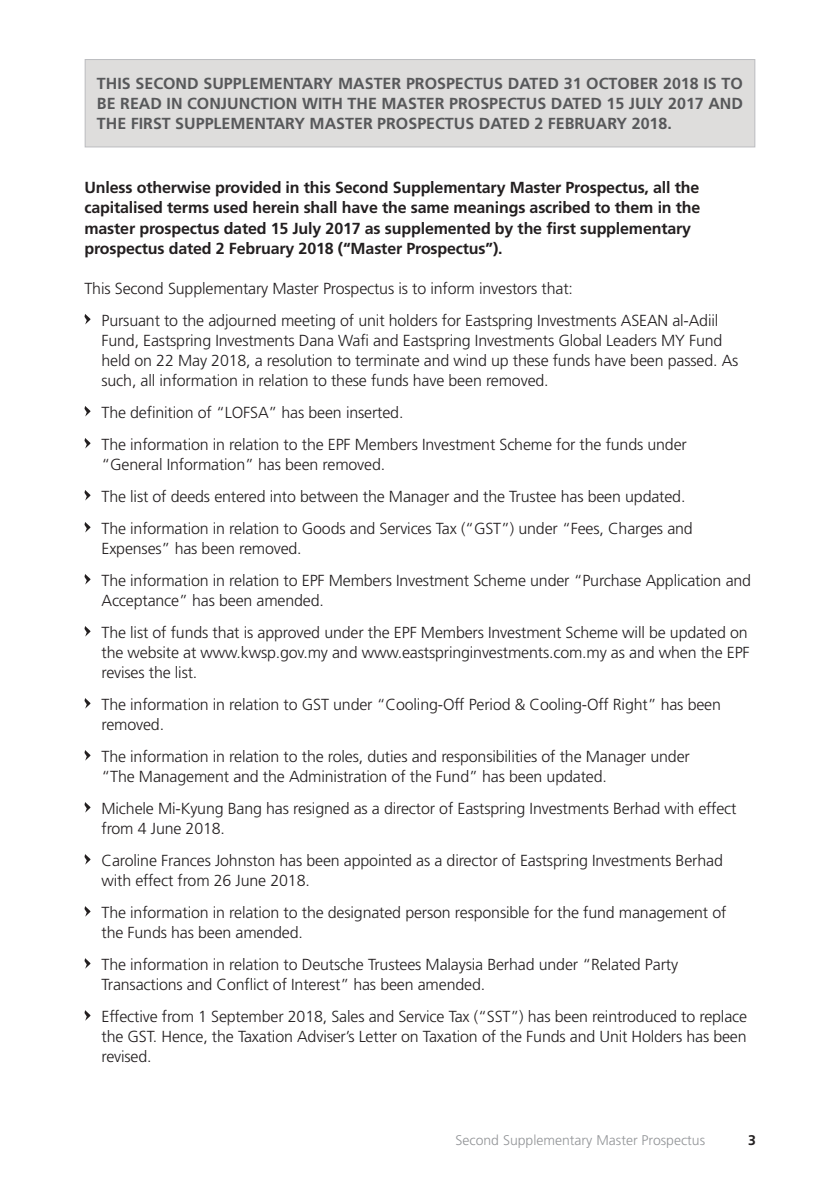
<style>
.page{position:relative;width:840px;height:1191px;background:#fff}
.page>*{position:absolute;margin:0;border:0;box-sizing:border-box;transform-origin:0 0}
.t1{font:300 16px/20px "Frutiger";letter-spacing:-.01em;color:#231f20}
.t2{font:700 16px/20px "Frutiger";letter-spacing:-.01em;color:#231f20}
.t3{font:700 16px/20px "Frutiger";color:#57585a;text-align:justify}
.t4{font:300 14px "Frutiger";color:#939598}
.t5{font:700 14px "Frutiger";color:#231f20}
</style>
<div class="page">
<div style="left:85px;top:60px;width:669px;height:87px;background:#dedddc"></div>
<div style="left:85px;top:59px;width:670px;height:88px;border:1px solid #bcbdc0"></div>
<svg style="left:84px;top:314px;width:6px;height:10px"></svg>
<svg style="left:84px;top:406px;width:6px;height:10px"></svg>
<svg style="left:84px;top:438px;width:6px;height:10px"></svg>
<svg style="left:84px;top:490px;width:6px;height:10px"></svg>
<svg style="left:84px;top:522px;width:6px;height:10px"></svg>
<svg style="left:84px;top:574px;width:6px;height:10px"></svg>
<svg style="left:84px;top:626px;width:6px;height:10px"></svg>
<svg style="left:84px;top:698px;width:6px;height:10px"></svg>
<svg style="left:84px;top:750px;width:6px;height:10px"></svg>
<svg style="left:84px;top:802px;width:6px;height:10px"></svg>
<svg style="left:84px;top:854px;width:6px;height:10px"></svg>
<svg style="left:84px;top:906px;width:6px;height:10px"></svg>
<svg style="left:84px;top:958px;width:6px;height:10px"></svg>
<svg style="left:84px;top:1010px;width:6px;height:10px"></svg>
<p class="t3" style="left:97px;top:74px;width:647px">THIS SECOND SUPPLEMENTARY MASTER PROSPECTUS DATED 31 OCTOBER 2018 IS TO BE READ IN CONJUNCTION WITH THE MASTER PROSPECTUS DATED 15 JULY 2017 AND THE FIRST SUPPLEMENTARY MASTER PROSPECTUS DATED 2 FEBRUARY 2018.</p>
<p class="t2" style="left:84px;top:178px;width:617px">Unless otherwise provided in this Second Supplementary Master Prospectus, all the capitalised terms used herein shall have the same meanings ascribed to them in the master prospectus dated 15 July 2017 as supplemented by the first supplementary prospectus dated 2 February 2018 (“Master Prospectus”).</p>
<p class="t1" style="left:101px;top:272px;width:618px;line-height:32px;text-indent:-17px">This Second Supplementary Master Prospectus is to inform investors that:<br>Pursuant to the adjourned meeting of unit holders for Eastspring Investments ASEAN al-Adiil</p>
<p class="t1" style="left:101px;top:330px;width:638px">Fund, Eastspring Investments Dana Wafi and Eastspring Investments Global Leaders MY Fund held on 22 May 2018, a resolution to terminate and wind up these funds have been passed. As such, all information in relation to these funds have been removed.</p>
<p class="t1" style="left:101px;top:396px;width:586px;line-height:32px">The definition of “LOFSA” has been inserted.<br>The information in relation to the EPF Members Investment Scheme for the funds under</p>
<p class="t1" style="left:101px;top:448px;width:592px;line-height:32px">“General Information” has been removed.<br>The list of deeds entered into between the Manager and the Trustee has been updated.<br>The information in relation to Goods and Services Tax (“GST”) under “Fees, Charges and</p>
<p class="t1" style="left:101px;top:532px;width:650px;line-height:32px">Expenses” has been removed.<br>The information in relation to EPF Members Investment Scheme under “Purchase Application and</p>
<p class="t1" style="left:101px;top:584px;width:647px;line-height:32px">Acceptance” has been amended.<br>The list of funds that is approved under the EPF Members Investment Scheme will be updated on</p>
<p class="t1" style="left:101px;top:642px;width:649px">the website at www.kwsp.gov.my and www.eastspringinvestments.com.my as and when the EPF revises the list.</p>
<p class="t1" style="left:101px;top:694px;width:620px">The information in relation to GST under “Cooling-Off Period &amp; Cooling-Off Right” has been removed.</p>
<p class="t1" style="left:101px;top:746px;width:589px">The information in relation to the roles, duties and responsibilities of the Manager under “The Management and the Administration of the Fund” has been updated.</p>
<p class="t1" style="left:101px;top:798px;width:636px">Michele Mi-Kyung Bang has resigned as a director of Eastspring Investments Berhad with effect from 4 June 2018.</p>
<p class="t1" style="left:101px;top:850px;width:622px">Caroline Frances Johnston has been appointed as a director of Eastspring Investments Berhad with effect from 26 June 2018.</p>
<p class="t1" style="left:101px;top:902px;width:626px">The information in relation to the designated person responsible for the fund management of the Funds has been amended.</p>
<p class="t1" style="left:101px;top:954px;width:577px">The information in relation to Deutsche Trustees Malaysia Berhad under “Related Party<br>Transactions and Conflict of Interest” has been amended.</p>
<p class="t1" style="left:101px;top:1006px;width:646px;text-align:justify">Effective from 1 September 2018, Sales and Service Tax (“SST”) has been reintroduced to replace the GST. Hence, the Taxation Adviser’s Letter on Taxation of the Funds and Unit Holders has been revised.</p>
<p class="t4" style="left:455px;top:1132px;width:251px">Second Supplementary Master Prospectus</p>
<p class="t5" style="left:747px;top:1131px;width:9px">3</p>
</div>
